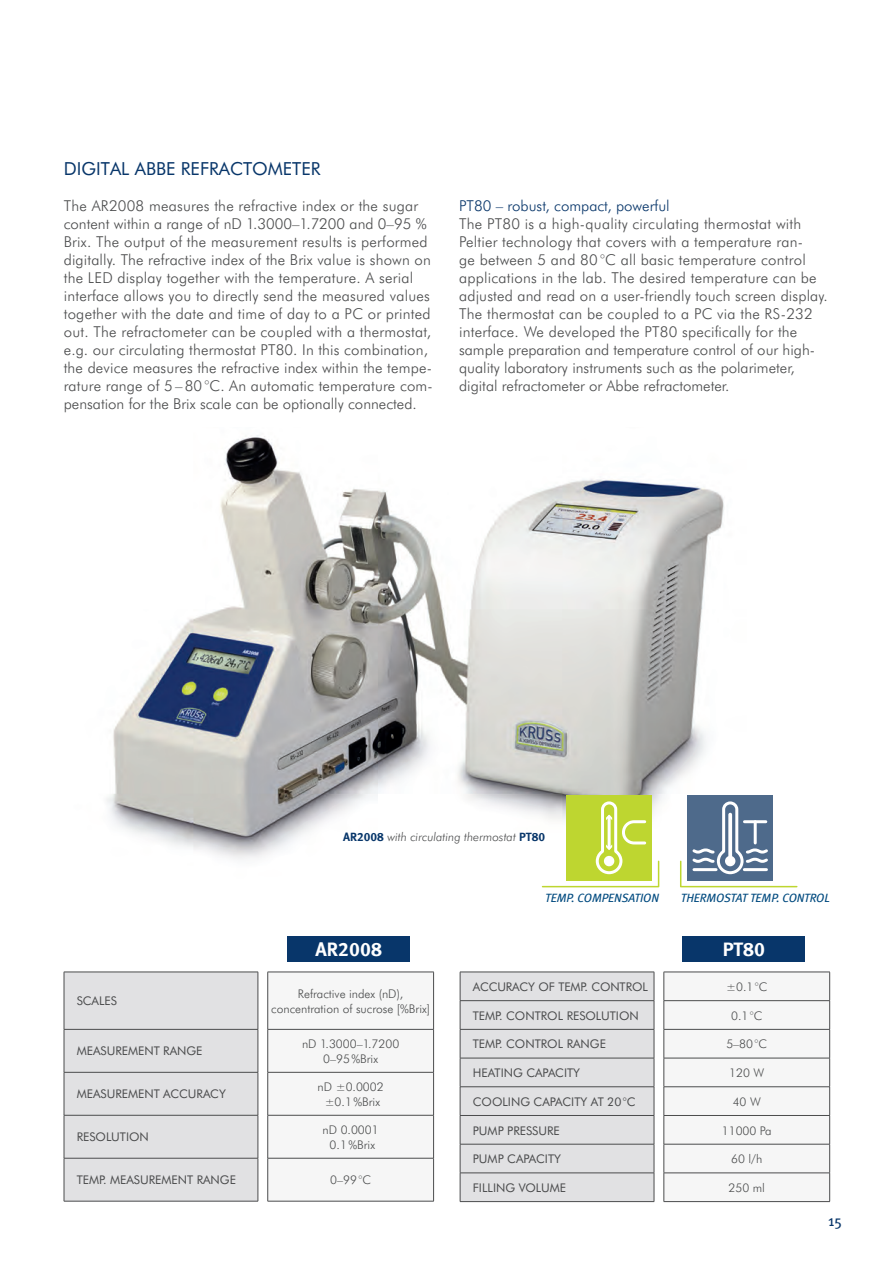
<style>
.page{position:relative;width:893px;height:1263px;background:#fff}
.page>*{position:absolute;margin:0;border:0;box-sizing:border-box;transform-origin:0 0}
.t1{font:19.5px "Meta Bold LF";color:#fff}
.t2{font:18px "Futura BT";color:#08366a}
.t3{font:300 15px/18px "Futura BT";letter-spacing:.015em;color:#4b4c4d}
.t4{font:300 15px "Futura BT";color:#08366a}
.t5{font:15px "Meta";color:#08366a}
.t6{font:12px "Futura BT";color:#4b4c4d}
.t7{font:300 12px/14.4px "Futura BT";color:#4b4c4d;text-align:center}
.t8{font:italic 12px "Meta Book LF";color:#004a7f}
.t9{font:italic 300 12px "Futura BT";color:#4b4c4d}
.s1{font-family:"Meta Bold LF";font-weight:400;font-style:normal;color:#08366a}
</style>
<div class="page">
<img style="left:107px;top:435px;width:617px;height:452px">
<div style="left:688px;top:795px;width:85px;height:85px;background:#4e6a8b"></div>
<svg style="left:680px;top:800px;width:118px;height:88px"></svg>
<div style="left:567px;top:795px;width:85px;height:85px;background:#bed630"></div>
<svg style="left:542px;top:800px;width:117px;height:88px"></svg>
<div style="left:65px;top:973px;width:193px;height:228px;background:#e1e1e3"></div>
<hr style="left:64px;top:1158px;width:1px;height:43px;background:#4b4c4d">
<hr style="left:258px;top:1158px;width:1px;height:43px;background:#4b4c4d">
<hr style="left:64px;top:1201px;width:194px;height:1px;background:#4b4c4d">
<hr style="left:64px;top:972px;width:194px;height:1px;background:#4b4c4d">
<hr style="left:64px;top:972px;width:1px;height:57px;background:#4b4c4d">
<hr style="left:258px;top:972px;width:1px;height:57px;background:#4b4c4d">
<hr style="left:64px;top:1029px;width:1px;height:43px;background:#4b4c4d">
<hr style="left:64px;top:1072px;width:1px;height:43px;background:#4b4c4d">
<hr style="left:64px;top:1115px;width:1px;height:43px;background:#4b4c4d">
<hr style="left:64px;top:1029px;width:194px;height:1px;background:#4b4c4d">
<hr style="left:258px;top:1029px;width:1px;height:43px;background:#4b4c4d">
<hr style="left:258px;top:1072px;width:1px;height:43px;background:#4b4c4d">
<hr style="left:258px;top:1115px;width:1px;height:43px;background:#4b4c4d">
<hr style="left:64px;top:1072px;width:194px;height:1px;background:#4b4c4d">
<hr style="left:64px;top:1115px;width:194px;height:1px;background:#4b4c4d">
<hr style="left:64px;top:1158px;width:194px;height:1px;background:#4b4c4d">
<div style="left:268px;top:973px;width:165px;height:228px;background:#f6f6f6"></div>
<hr style="left:267px;top:1158px;width:1px;height:43px;background:#4b4c4d">
<hr style="left:433px;top:1158px;width:1px;height:43px;background:#4b4c4d">
<hr style="left:268px;top:1201px;width:166px;height:1px;background:#4b4c4d">
<hr style="left:268px;top:972px;width:166px;height:1px;background:#4b4c4d">
<hr style="left:267px;top:972px;width:1px;height:57px;background:#4b4c4d">
<hr style="left:433px;top:972px;width:1px;height:57px;background:#4b4c4d">
<hr style="left:267px;top:1029px;width:1px;height:43px;background:#4b4c4d">
<hr style="left:267px;top:1072px;width:1px;height:43px;background:#4b4c4d">
<hr style="left:267px;top:1115px;width:1px;height:43px;background:#4b4c4d">
<hr style="left:268px;top:1029px;width:166px;height:1px;background:#4b4c4d">
<hr style="left:433px;top:1029px;width:1px;height:43px;background:#4b4c4d">
<hr style="left:433px;top:1072px;width:1px;height:43px;background:#4b4c4d">
<hr style="left:433px;top:1115px;width:1px;height:43px;background:#4b4c4d">
<hr style="left:268px;top:1072px;width:166px;height:1px;background:#4b4c4d">
<hr style="left:268px;top:1115px;width:166px;height:1px;background:#4b4c4d">
<hr style="left:268px;top:1158px;width:166px;height:1px;background:#4b4c4d">
<div style="left:287px;top:937px;width:123px;height:25px;background:#08366a"></div>
<div style="left:682px;top:937px;width:123px;height:25px;background:#08366a"></div>
<hr style="left:460px;top:1201px;width:194px;height:1px;background:#4b4c4d">
<svg style="left:460px;top:972px;width:195px;height:229px;background:#dadadc"></svg>
<svg style="left:664px;top:972px;width:166px;height:229px"></svg>
<hr style="left:664px;top:1201px;width:166px;height:1px;background:#4b4c4d">
<p class="t2" style="left:64px;top:157px;width:258px">DIGITAL ABBE REFRACTOMETER</p>
<p class="t3" style="left:64px;top:196px;width:370px">The AR2008 measures the refractive index or the sugar content within a range of nD 1.3000–1.7200 and 0–95 % Brix. The output of the measurement results is performed digitally. The refractive index of the Brix value is shown on the LED display together with the temperature. A serial interface allows you to directly send the measured values together with the date and time of day to a PC or printed out. The refractometer can be coupled with a thermostat, e.g. our circulating thermostat PT80. In this combination, the device measures the refractive index within the tempe&shy;rature range of 5 – 80 °C. An automatic temperature com&shy;pensation for the Brix scale can be optionally connected.</p>
<p class="t4" style="left:459px;top:196px;width:212px">PT80 – robust, compact, powerful</p>
<p class="t3" style="left:459px;top:214px;width:370px">The PT80 is a high-quality circulating thermostat with Peltier technology that covers with a temperature ran-<br>ge between 5 and 80 °C all basic temperature control applications in the lab. The desired temperature can be adjusted and read on a user-friendly touch screen display.<br>The thermostat can be coupled to a PC via the RS-232 interface. We developed the PT80 specifically for the sample preparation and temperature control of our high&shy;quality laboratory instruments such as the polarimeter, digital refractometer or Abbe refractometer.</p>
<p class="t9" style="left:343px;top:829px;width:204px"><span class="s1">AR2008</span> with circulating thermostat <span class="s1">PT80</span></p>
<p class="t6" style="left:77px;top:993px;width:42px">SCALES</p>
<p class="t6" style="left:77px;top:1043px;width:127px">MEASUREMENT RANGE</p>
<p class="t6" style="left:77px;top:1086px;width:151px">MEASUREMENT ACCURACY</p>
<p class="t6" style="left:77px;top:1129px;width:74px">RESOLUTION</p>
<p class="t6" style="left:77px;top:1172px;width:161px">TEMP. MEASUREMENT RANGE</p>
<p class="t8" style="left:545px;top:891px;width:115px">TEMP. COMPENSATION</p>
<p class="t8" style="left:681px;top:890px;width:150px">THERMOSTAT TEMP. CONTROL</p>
<h1 class="t1" style="left:315px;top:937px;width:68px">AR2008</h1>
<h1 class="t1" style="left:723px;top:937px;width:44px">PT80</h1>
<p class="t6" style="left:473px;top:979px;width:176px">ACCURACY OF TEMP. CONTROL</p>
<p class="t6" style="left:473px;top:1008px;width:167px">TEMP. CONTROL RESOLUTION</p>
<p class="t6" style="left:473px;top:1036px;width:135px">TEMP. CONTROL RANGE</p>
<p class="t6" style="left:473px;top:1065px;width:109px">HEATING CAPACITY</p>
<p class="t6" style="left:473px;top:1094px;width:164px">COOLING CAPACITY AT 20°C</p>
<p class="t6" style="left:473px;top:1122px;width:88px">PUMP PRESSURE</p>
<p class="t6" style="left:473px;top:1151px;width:90px">PUMP CAPACITY</p>
<p class="t6" style="left:473px;top:1180px;width:95px">FILLING VOLUME</p>
<p class="t7" style="left:726px;top:979px;width:43px">±0.1°C</p>
<p class="t7" style="left:731px;top:1008px;width:33px">0.1°C</p>
<p class="t7" style="left:726px;top:1037px;width:42px">5–80°C</p>
<p class="t7" style="left:729px;top:1065px;width:36px">120 W</p>
<p class="t7" style="left:733px;top:1094px;width:30px">40 W</p>
<p class="t7" style="left:722px;top:1123px;width:51px">11000 Pa</p>
<p class="t7" style="left:731px;top:1151px;width:33px">60 l/h</p>
<p class="t7" style="left:728px;top:1180px;width:38px">250 ml</p>
<p class="t7" style="left:271px;top:986px;width:160px">Refractive index (nD), concentration of sucrose [%Brix]</p>
<p class="t7" style="left:302px;top:1037px;width:99px">nD 1.3000–1.7200<br>0–95%Brix</p>
<p class="t7" style="left:318px;top:1079px;width:68px">nD ±0.0002 ±0.1%Brix</p>
<p class="t7" style="left:323px;top:1122px;width:58px">nD 0.0001<br>0.1%Brix</p>
<p class="t7" style="left:330px;top:1173px;width:42px">0–99°C</p>
<p class="t5" style="left:828px;top:1212px;width:15px">15</p>
</div>
